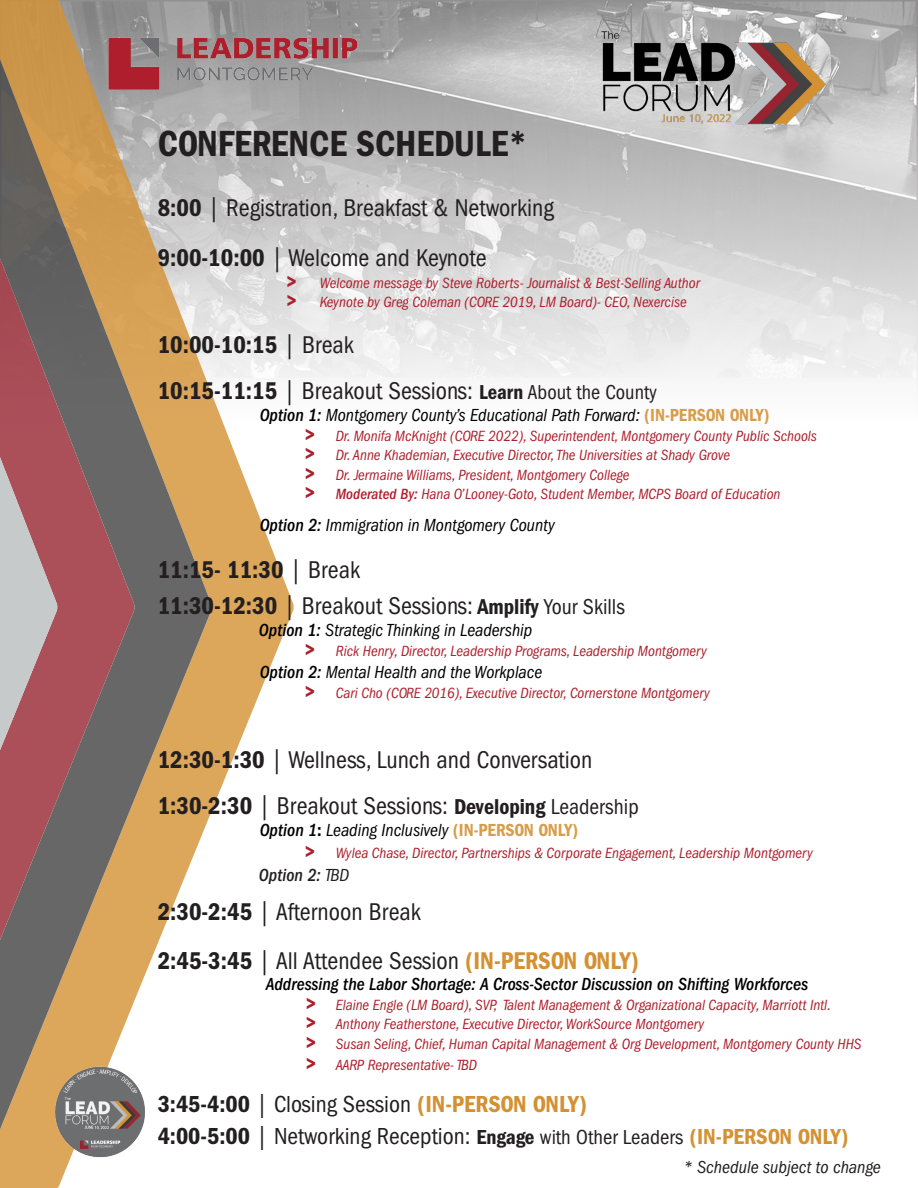
<style>
.page{position:relative;width:918px;height:1188px;background:#fff}
.page>*{position:absolute;margin:0;border:0;box-sizing:border-box;transform-origin:0 0}
.t1{font:37.65px "Franklin Gothic LT Pro Cn Dm";color:#231f20}
.t2{font:condensed 25.05px "Franklin Gothic LT Pro";color:#231f20}
.t3{font:25.05px "Franklin Gothic LT Pro Cn Dm";color:#231f20}
.t4{font:condensed 24px "Franklin Gothic LT Pro";color:#231f20}
.t5{font:italic condensed 18.15px "Franklin Gothic LT Pro";color:#000}
.t6{font:italic 500 condensed 18.15px "Franklin Gothic LT Pro";color:#000}
.t7{font:italic 500 condensed 18.15px "Franklin Gothic LT Pro";color:#231f20}
.t8{font:italic condensed 18px "Franklin Gothic LT Pro";color:#231f20}
.t9{font:italic condensed 15.3px "Franklin Gothic LT Pro";color:#ae1f2c}
.s1{font-family:"Franklin Gothic LT Pro Cn Dm";font-stretch:normal}
.s2{font-family:"Franklin Gothic LT Pro Cn Dm";font-style:normal;font-stretch:normal;font-size:19.5px}
.s3{font-family:"Franklin Gothic LT Pro";font-stretch:condensed}
.s4{font-family:"Franklin Gothic LT Pro Cn Dm";font-stretch:normal;font-size:20.85px}
.s5{font-size:20.85px}
.s6{font-weight:500}
.s7{font-family:"Franklin Gothic LT Pro Cn Dm";font-style:normal;font-stretch:normal;color:#d89d49}
.s8{font-family:"Franklin Gothic LT Pro Cn Dm";font-stretch:normal;font-size:22.35px}
.s9{font-size:22.35px}
.s10{font-family:"Franklin Gothic LT Pro Cn Dm";font-style:normal;font-stretch:normal}
.s11{font-weight:400}
.s12{font-family:"Franklin Gothic LT Pro Cn Dm";font-stretch:normal;color:#d49133}
.s13{font-family:"Franklin Gothic LT Pro Cn Dm";font-stretch:normal;font-size:21px}
.s14{font-size:21px}
.s15{font-family:"Franklin Gothic LT Pro Cn Dm";font-stretch:normal;font-size:22.5px;color:#d49133}
</style>
<div class="page">
<img style="left:294px;top:3px;width:621px;height:375px">
<svg style="left:212px;top:0;width:82px;height:810px"></svg>
<svg style="left:0;top:0;width:212px;height:1188px;background:#af907a"></svg>
<img style="left:51px;top:1067px;width:97px;height:90px">
<img style="left:102px;top:35px;width:259px;height:54px">
<img style="left:598px;top:27px;width:229px;height:103px">
<p class="t1" style="left:158px;top:122px;width:371px">CONFERENCE SCHEDULE*</p>
<p class="t2" style="left:158px;top:194px;width:398px"><span class="s1">8:00</span> | Registration, Breakfast &amp; Networking</p>
<p class="t2" style="left:158px;top:243px;width:330px"><span class="s1">9:00-10:00</span> | Welcome and Keynote</p>
<p class="t9" style="left:287px;top:274px;width:415px"><span class="s2">&gt;</span> Welcome message by Steve Roberts- Journalist &amp; Best-Selling Author</p>
<p class="t9" style="left:287px;top:294px;width:402px"><span class="s2">&gt;</span> Keynote by Greg Coleman (CORE 2019, LM Board)- CEO, Nexercise</p>
<p class="t3" style="left:158px;top:330px;width:198px">10:00-10:15 <span class="s3">| Break</span></p>
<p class="t2" style="left:158px;top:377px;width:501px"><span class="s1">10:15-11:15</span> | Breakout Sessions: <span class="s4">Learn</span> <span class="s5">About the County</span></p>
<p class="t5" style="left:260px;top:405px;width:511px"><span class="s6">Option 1:</span> Montgomery County’s Educational Path Forward: <span class="s7">(IN-PERSON ONLY)</span></p>
<p class="t9" style="left:305px;top:427px;width:514px"><span class="s2">&gt;</span> Dr. Monifa McKnight (CORE 2022), Superintendent, Montgomery County Public Schools</p>
<p class="t9" style="left:305px;top:447px;width:427px"><span class="s2">&gt;</span> Dr. Anne Khademian, Executive Director, The Universities at Shady Grove</p>
<p class="t9" style="left:305px;top:466px;width:326px"><span class="s2">&gt;</span> Dr. Jermaine Williams, President, Montgomery College</p>
<p class="t9" style="left:305px;top:486px;width:477px"><span class="s2">&gt;</span> <span class="s6">Moderated By:</span> Hana O’Looney-Goto, Student Member, MCPS Board of Education</p>
<p class="t5" style="left:260px;top:515px;width:297px"><span class="s6">Option 2:</span> Immigration in Montgomery County</p>
<p class="t3" style="left:158px;top:555px;width:204px">11:15- 11:30 <span class="s3">| Break</span></p>
<p class="t2" style="left:158px;top:592px;width:469px"><span class="s1">11:30-12:30</span> | Breakout Sessions: <span class="s8">Amplify</span> <span class="s9">Your Skills</span></p>
<p class="t5" style="left:259px;top:620px;width:275px"><span class="s6">Option 1:</span> Strategic Thinking in Leadership</p>
<p class="t9" style="left:305px;top:642px;width:403px"><span class="s2">&gt;</span> Rick Henry, Director, Leadership Programs, Leadership Montgomery</p>
<p class="t5" style="left:260px;top:662px;width:284px"><span class="s6">Option 2:</span> Mental Health and the Workplace</p>
<p class="t9" style="left:305px;top:684px;width:407px"><span class="s2">&gt;</span> Cari Cho (CORE 2016), Executive Director, Cornerstone Montgomery</p>
<p class="t2" style="left:158px;top:746px;width:436px"><span class="s1">12:30-1:30</span> | Wellness, Lunch and Conversation</p>
<p class="t2" style="left:158px;top:791px;width:483px"><span class="s1">1:30-2:30</span> | Breakout Sessions: <span class="s8">Developing</span> <span class="s9">Leadership</span></p>
<p class="t5" style="left:260px;top:820px;width:320px"><span class="s6">Option 1</span><span class="s10">:</span> Leading Inclusively <span class="s7">(IN-PERSON ONLY)</span></p>
<p class="t9" style="left:305px;top:845px;width:509px"><span class="s2">&gt;</span> Wylea Chase, Director, Partnerships &amp; Corporate Engagement, Leadership Montgomery</p>
<p class="t7" style="left:259px;top:865px;width:92px">Option 2: <span class="s11">TBD</span></p>
<p class="t2" style="left:158px;top:897px;width:265px"><span class="s1">2:30-2:45</span> | Afternoon Break</p>
<p class="t2" style="left:158px;top:947px;width:483px"><span class="s1">2:45-3:45</span> | All Attendee Session <span class="s12">(IN-PERSON ONLY)</span></p>
<p class="t6" style="left:266px;top:974px;width:544px">Addressing the Labor Shortage: A Cross-Sector Discussion on Shifting Workforces</p>
<p class="t9" style="left:306px;top:996px;width:526px"><span class="s2">&gt;</span> Elaine Engle (LM Board), SVP, Talent Management &amp; Organizational Capacity, Marriott Intl.</p>
<p class="t9" style="left:306px;top:1016px;width:400px"><span class="s2">&gt;</span> Anthony Featherstone, Executive Director, WorkSource Montgomery</p>
<p class="t9" style="left:306px;top:1035px;width:557px"><span class="s2">&gt;</span> Susan Seling, Chief, Human Capital Management &amp; Org Development, Montgomery County HHS</p>
<p class="t9" style="left:306px;top:1056px;width:172px"><span class="s2">&gt;</span> AARP Representative- TBD</p>
<p class="t4" style="left:158px;top:1090px;width:431px"><span class="s1">3:45-4:00</span> | Closing Session <span class="s12">(IN-PERSON ONLY)</span></p>
<p class="t4" style="left:158px;top:1122px;width:692px"><span class="s1">4:00-5:00</span> | Networking Reception: <span class="s13">Engage</span> <span class="s14">with Other Leaders</span> <span class="s15">(IN-PERSON ONLY)</span></p>
<p class="t8" style="left:684px;top:1157px;width:199px">* Schedule subject to change</p>
</div>
